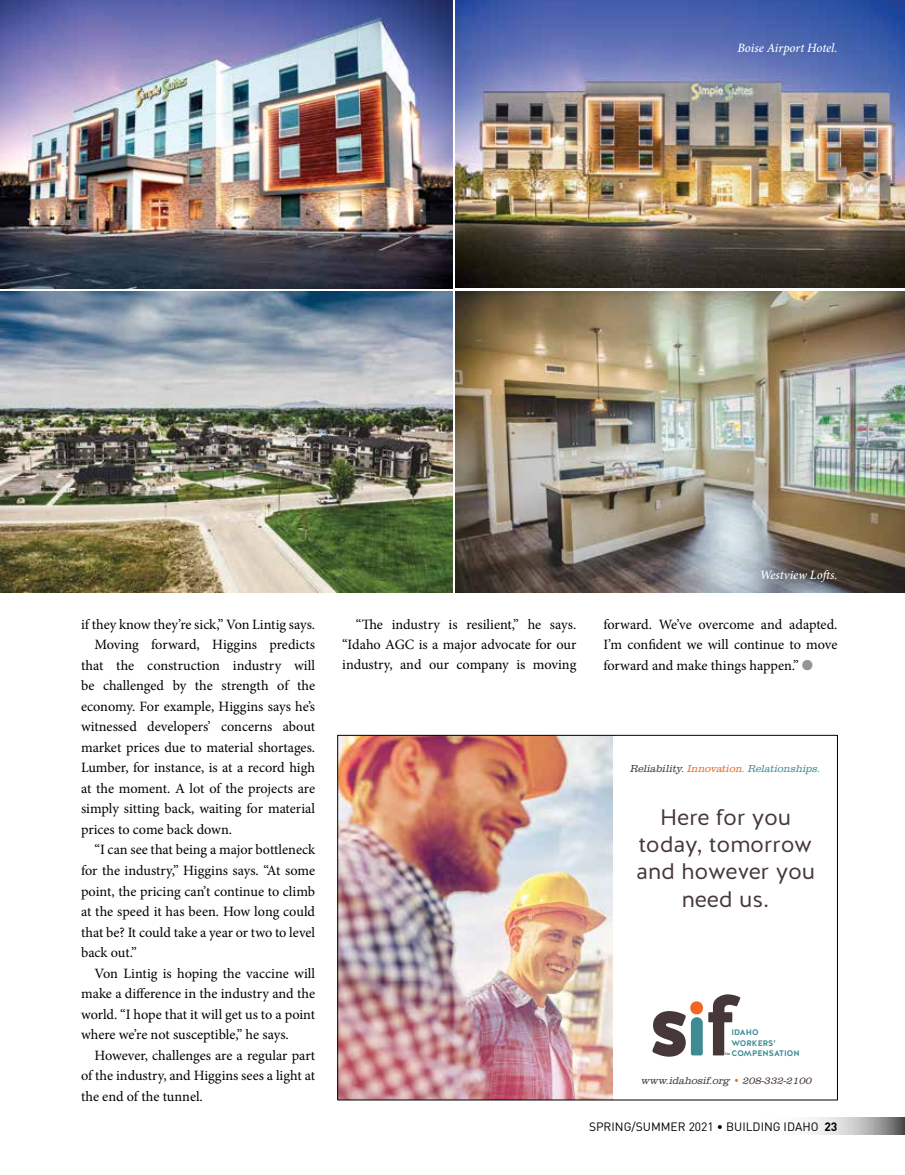
<style>
.page{position:relative;width:905px;height:1175px;background:#fff}
.page>*{position:absolute;margin:0;border:0;box-sizing:border-box;transform-origin:0 0}
.t1{font:22.5px/27px "Halis R";color:#463839;text-align:center}
.t2{font:14.25px/20.2px "Minion Pro";letter-spacing:-.005em;color:#000;text-align:justify}
.t3{font:italic 500 12.75px "Minion Pro";letter-spacing:-.005em;color:#fff}
.t4{font:12px "DIN";color:#000}
.t5{font:italic 300 10.5px "Clarendon URW";color:#408c95}
.t6{font:italic 300 10.5px "Clarendon URW";color:#463839}
.t7{font:700 8.1px/10.2px "Halis R";color:#3d8c94}
.t8{font:700 3.3px "Halis R";color:#463738}
.s1{color:#939598}
.s2{color:#463839}
.s3{color:#f26622}
.s4{font-weight:400;font-style:normal;color:#f26622}
.s5{font-weight:700}
</style>
<div class="page">
<svg style="left:812px;top:1117px;width:92px;height:18px"></svg>
<img style="left:0;top:0;width:452px;height:288px">
<img style="left:455px;top:0;width:449px;height:288px">
<img style="left:0;top:291px;width:452px;height:301px">
<img style="left:455px;top:291px;width:449px;height:301px">
<img style="left:339px;top:737px;width:273px;height:361px">
<svg style="left:652px;top:994px;width:88px;height:62px"></svg>
<p class="t3" style="left:737px;top:39px;width:102px">Boise Airport Hotel.</p>
<p class="t2" style="left:81px;top:614px;width:236px">if they know they’re sick,” Von Lintig says.</p>
<p class="t2" style="left:94px;top:634px;width:222px">Moving forward, Higgins predicts</p>
<p class="t2" style="left:81px;top:655px;width:235px">that the construction industry will</p>
<p class="t2" style="left:81px;top:675px;width:236px">be challenged by the strength of the</p>
<p class="t2" style="left:81px;top:696px;width:235px">economy. For example, Higgins says he’s</p>
<p class="t2" style="left:81px;top:716px;width:236px">witnessed developers’ concerns about</p>
<p class="t2" style="left:81px;top:737px;width:235px">market prices due to material shortages.</p>
<p class="t2" style="left:81px;top:757px;width:235px">Lumber, for instance, is at a record high</p>
<p class="t2" style="left:81px;top:778px;width:235px">at the moment. A lot of the projects are</p>
<p class="t2" style="left:81px;top:798px;width:235px">simply sitting back, waiting for material</p>
<p class="t2" style="left:81px;top:819px;width:153px">prices to come back down.</p>
<p class="t2" style="left:94px;top:840px;width:222px">“I can see that being a major bottleneck</p>
<p class="t2" style="left:81px;top:860px;width:235px">for the industry,” Higgins says. “At some</p>
<p class="t2" style="left:81px;top:881px;width:235px">point, the pricing can’t continue to climb</p>
<p class="t2" style="left:81px;top:901px;width:236px">at the speed it has been. How long could</p>
<p class="t2" style="left:81px;top:922px;width:235px">that be? It could take a year or two to level</p>
<p class="t2" style="left:81px;top:942px;width:57px">back out.”</p>
<p class="t2" style="left:94px;top:963px;width:222px">Von Lintig is hoping the vaccine will</p>
<p class="t2" style="left:81px;top:983px;width:236px">make a difference in the industry and the</p>
<p class="t2" style="left:81px;top:1004px;width:235px">world. “I hope that it will get us to a point</p>
<p class="t2" style="left:81px;top:1024px;width:209px">where we’re not susceptible,” he says.</p>
<p class="t2" style="left:94px;top:1045px;width:222px">However, challenges are a regular part</p>
<p class="t2" style="left:81px;top:1065px;width:235px">of the industry, and Higgins sees a light at</p>
<p class="t2" style="left:81px;top:1086px;width:123px">the end of the tunnel.</p>
<p class="t3" style="left:759px;top:566px;width:79px">Westview Lofts.</p>
<p class="t2" style="left:342px;top:614px;width:236px;text-indent:13px">“The industry is resilient,” he says. “Idaho AGC is a major advocate for our industry, and our company is moving</p>
<p class="t2" style="left:603px;top:614px;width:236px">forward. We’ve overcome and adapted.<br>I’m confident we will continue to move forward and make things happen.” <span class="s1">●</span></p>
<p class="t5" style="left:630px;top:762px;width:192px"><span class="s2">Reliability.</span> <span class="s3">Innovation.</span> Relationships.</p>
<h1 class="t1" style="left:636px;top:804px;width:180px">Here for you today, tomorrow and however you need us.</h1>
<p class="t7" style="left:731px;top:1027px;width:46px">IDAHO<br>WORKERS’</p>
<p class="t8" style="left:725px;top:1052px;width:7px">TM</p>
<p class="t7" style="left:731px;top:1048px;width:70px">COMPENSATION</p>
<p class="t6" style="left:641px;top:1073px;width:172px">www.idahosif.org <span class="s4">•</span> 208-332-2100</p>
<p class="t4" style="left:589px;top:1119px;width:250px">SPRING/SUMMER 2021 • BUILDING IDAHO <span class="s5">23</span></p>
</div>
